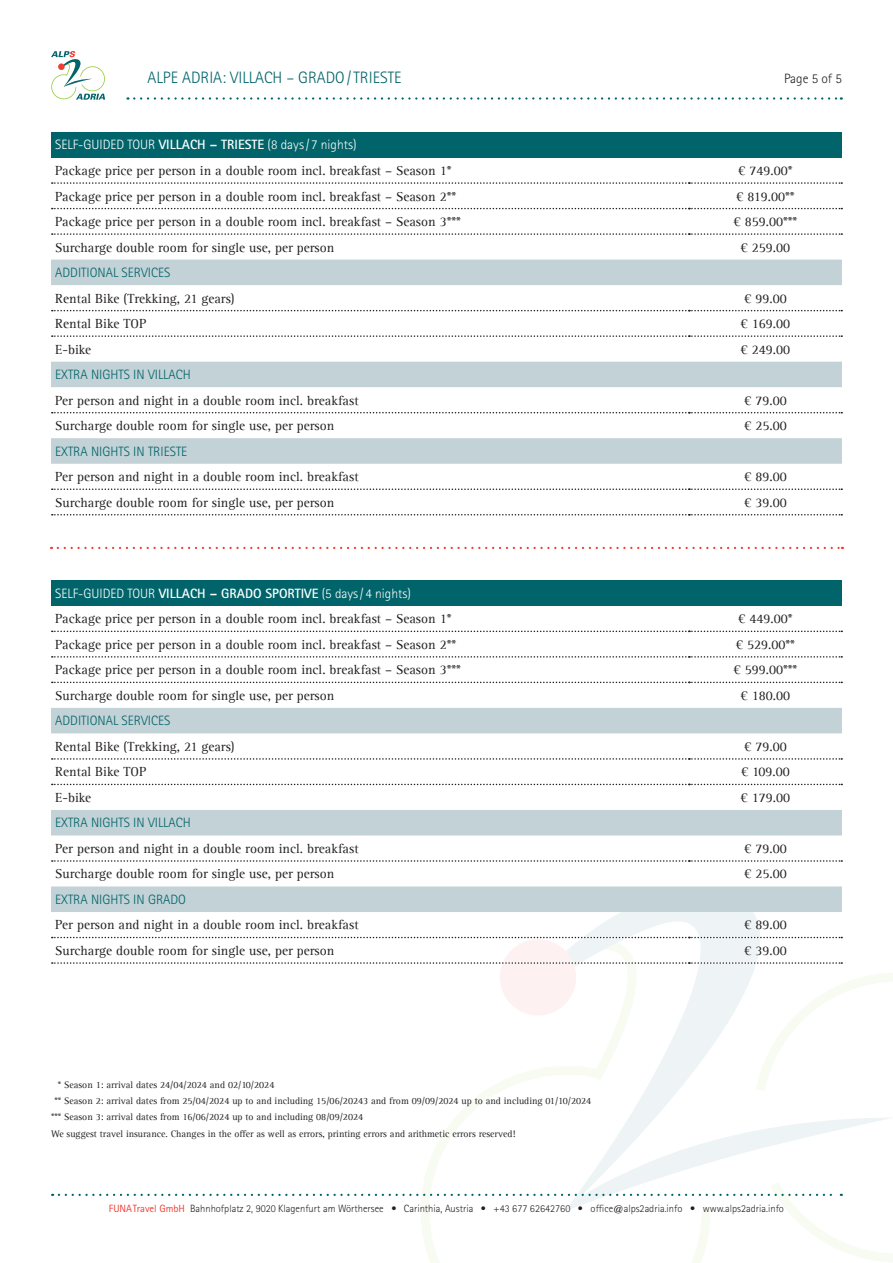
<style>
.page{position:relative;width:893px;height:1263px;background:#fff}
.page>*{position:absolute;margin:0;border:0;box-sizing:border-box;transform-origin:0 0}
.t1{font:300 16.5px "Rotis Sans Serif Std";color:#00646a}
.t2{font:13.5px "Agfa Rotis Serif";color:#231f20}
.t3{font:300 13.5px "Rotis Sans Serif Std";color:#00646a}
.t4{font:300 13.5px "Rotis Sans Serif Std";color:#fff}
.t5{font:300 13.5px "Rotis Sans Serif Std";color:#231f20}
.t6{font:300 10.5px "Rotis Sans Serif Std";color:#231f20}
.t7{font:9.75px "Agfa Rotis Serif";color:#231f20}
.s1{font-weight:700}
.s2{font-weight:400;color:#ee3e35}
</style>
<div class="page">
<svg style="left:420px;top:936px;width:473px;height:327px"></svg>
<svg style="left:519px;top:912px;width:328px;height:202px"></svg>
<div style="left:500px;top:939px;width:76px;height:76px;background:#fdf2f1;border-radius:50%"></div>
<svg style="left:59px;top:1114px;width:834px;height:97px"></svg>
<svg style="left:134px;top:97px;width:708px;height:3px"></svg>
<svg style="left:51px;top:51px;width:54px;height:49px"></svg>
<div style="left:51px;top:132px;width:791px;height:26px;background:#00646a"></div>
<svg style="left:51px;top:260px;width:791px;height:204px"></svg>
<svg style="left:52px;top:182px;width:790px;height:2px"></svg>
<svg style="left:52px;top:208px;width:790px;height:1px"></svg>
<svg style="left:52px;top:233px;width:790px;height:2px"></svg>
<svg style="left:52px;top:310px;width:790px;height:1px"></svg>
<svg style="left:52px;top:335px;width:790px;height:2px"></svg>
<svg style="left:52px;top:412px;width:790px;height:1px"></svg>
<svg style="left:52px;top:488px;width:790px;height:2px"></svg>
<svg style="left:52px;top:514px;width:790px;height:1px"></svg>
<svg style="left:58px;top:547px;width:785px;height:2px"></svg>
<div style="left:51px;top:580px;width:791px;height:26px;background:#00646a"></div>
<svg style="left:51px;top:708px;width:791px;height:204px"></svg>
<svg style="left:52px;top:631px;width:790px;height:1px"></svg>
<svg style="left:52px;top:656px;width:790px;height:2px"></svg>
<svg style="left:52px;top:682px;width:790px;height:1px"></svg>
<svg style="left:52px;top:758px;width:790px;height:2px"></svg>
<svg style="left:52px;top:784px;width:790px;height:1px"></svg>
<svg style="left:52px;top:860px;width:790px;height:2px"></svg>
<svg style="left:52px;top:937px;width:790px;height:1px"></svg>
<svg style="left:52px;top:962px;width:790px;height:2px"></svg>
<p class="t1" style="left:148px;top:68px;width:255px">ALPE ADRIA: VILLACH – GRADO/TRIESTE</p>
<p class="t5" style="left:784px;top:71px;width:59px">Page 5 of 5</p>
<p class="t4" style="left:55px;top:137px;width:303px">SELF-GUIDED TOUR <span class="s1">VILLACH – TRIESTE</span> (8 days/ 7 nights)</p>
<p class="t2" style="left:55px;top:163px;width:398px">Package price per person in a double room incl. breakfast – Season 1*</p>
<p class="t2" style="left:738px;top:163px;width:56px">€ 749.00*</p>
<p class="t2" style="left:55px;top:188px;width:402px">Package price per person in a double room incl. breakfast – Season 2**</p>
<p class="t2" style="left:736px;top:188px;width:60px">€ 819.00**</p>
<p class="t2" style="left:55px;top:214px;width:407px">Package price per person in a double room incl. breakfast – Season 3***</p>
<p class="t2" style="left:733px;top:214px;width:65px">€ 859.00***</p>
<p class="t2" style="left:55px;top:239px;width:281px">Surcharge double room for single use, per person</p>
<p class="t2" style="left:741px;top:239px;width:51px">€ 259.00</p>
<p class="t3" style="left:55px;top:265px;width:117px">ADDITIONAL SERVICES</p>
<p class="t2" style="left:55px;top:290px;width:181px">Rental Bike (Trekking, 21 gears)</p>
<p class="t2" style="left:744px;top:290px;width:44px">€ 99.00</p>
<p class="t2" style="left:55px;top:316px;width:93px">Rental Bike TOP</p>
<p class="t2" style="left:741px;top:316px;width:51px">€ 169.00</p>
<p class="t2" style="left:55px;top:341px;width:38px">E-bike</p>
<p class="t2" style="left:741px;top:341px;width:51px">€ 249.00</p>
<p class="t3" style="left:55px;top:367px;width:137px">EXTRA NIGHTS IN VILLACH</p>
<p class="t2" style="left:55px;top:392px;width:305px">Per person and night in a double room incl. breakfast</p>
<p class="t2" style="left:744px;top:392px;width:44px">€ 79.00</p>
<p class="t2" style="left:55px;top:418px;width:281px">Surcharge double room for single use, per person</p>
<p class="t2" style="left:744px;top:418px;width:44px">€ 25.00</p>
<p class="t3" style="left:55px;top:443px;width:134px">EXTRA NIGHTS IN TRIESTE</p>
<p class="t2" style="left:55px;top:469px;width:305px">Per person and night in a double room incl. breakfast</p>
<p class="t2" style="left:744px;top:469px;width:44px">€ 89.00</p>
<p class="t2" style="left:55px;top:494px;width:281px">Surcharge double room for single use, per person</p>
<p class="t2" style="left:744px;top:494px;width:44px">€ 39.00</p>
<p class="t4" style="left:55px;top:585px;width:357px">SELF-GUIDED TOUR <span class="s1">VILLACH – GRADO SPORTIVE</span> (5 days/ 4 nights)</p>
<p class="t2" style="left:55px;top:611px;width:398px">Package price per person in a double room incl. breakfast – Season 1*</p>
<p class="t2" style="left:738px;top:611px;width:56px">€ 449.00*</p>
<p class="t2" style="left:55px;top:637px;width:402px">Package price per person in a double room incl. breakfast – Season 2**</p>
<p class="t2" style="left:736px;top:637px;width:61px">€ 529.00**</p>
<p class="t2" style="left:55px;top:662px;width:407px">Package price per person in a double room incl. breakfast – Season 3***</p>
<p class="t2" style="left:733px;top:662px;width:65px">€ 599.00***</p>
<p class="t2" style="left:55px;top:688px;width:281px">Surcharge double room for single use, per person</p>
<p class="t2" style="left:741px;top:688px;width:51px">€ 180.00</p>
<p class="t3" style="left:55px;top:713px;width:117px">ADDITIONAL SERVICES</p>
<p class="t2" style="left:55px;top:739px;width:181px">Rental Bike (Trekking, 21 gears)</p>
<p class="t2" style="left:744px;top:739px;width:44px">€ 79.00</p>
<p class="t2" style="left:55px;top:764px;width:93px">Rental Bike TOP</p>
<p class="t2" style="left:741px;top:764px;width:50px">€ 109.00</p>
<p class="t2" style="left:55px;top:790px;width:38px">E-bike</p>
<p class="t2" style="left:741px;top:790px;width:51px">€ 179.00</p>
<p class="t3" style="left:55px;top:815px;width:137px">EXTRA NIGHTS IN VILLACH</p>
<p class="t2" style="left:55px;top:841px;width:305px">Per person and night in a double room incl. breakfast</p>
<p class="t2" style="left:744px;top:841px;width:44px">€ 79.00</p>
<p class="t2" style="left:55px;top:866px;width:281px">Surcharge double room for single use, per person</p>
<p class="t2" style="left:744px;top:866px;width:44px">€ 25.00</p>
<p class="t3" style="left:55px;top:892px;width:132px">EXTRA NIGHTS IN GRADO</p>
<p class="t2" style="left:55px;top:917px;width:305px">Per person and night in a double room incl. breakfast</p>
<p class="t2" style="left:744px;top:917px;width:44px">€ 89.00</p>
<p class="t2" style="left:55px;top:943px;width:281px">Surcharge double room for single use, per person</p>
<p class="t2" style="left:744px;top:943px;width:44px">€ 39.00</p>
<p class="t7" style="left:58px;top:1079px;width:218px">* Season 1: arrival dates 24/04/2024 and 02/10/2024</p>
<p class="t7" style="left:54px;top:1095px;width:538px">** Season 2: arrival dates from 25/04/2024 up to and including 15/06/20243 and from 09/09/2024 up to and including 01/10/2024</p>
<p class="t7" style="left:51px;top:1111px;width:314px">*** Season 3: arrival dates from 16/06/2024 up to and including 08/09/2024</p>
<p class="t7" style="left:51px;top:1128px;width:466px">We suggest travel insurance. Changes in the offer as well as errors, printing errors and arithmetic errors reserved!</p>
<p class="t6" style="left:109px;top:1202px;width:677px"><span class="s2">FUNATravel GmbH</span> Bahnhofplatz 2, 9020 Klagenfurt am Wörthersee • Carinthia, Austria • +43 677 62642760 • office@alps2adria.info • www.alps2adria.info</p>
</div>
